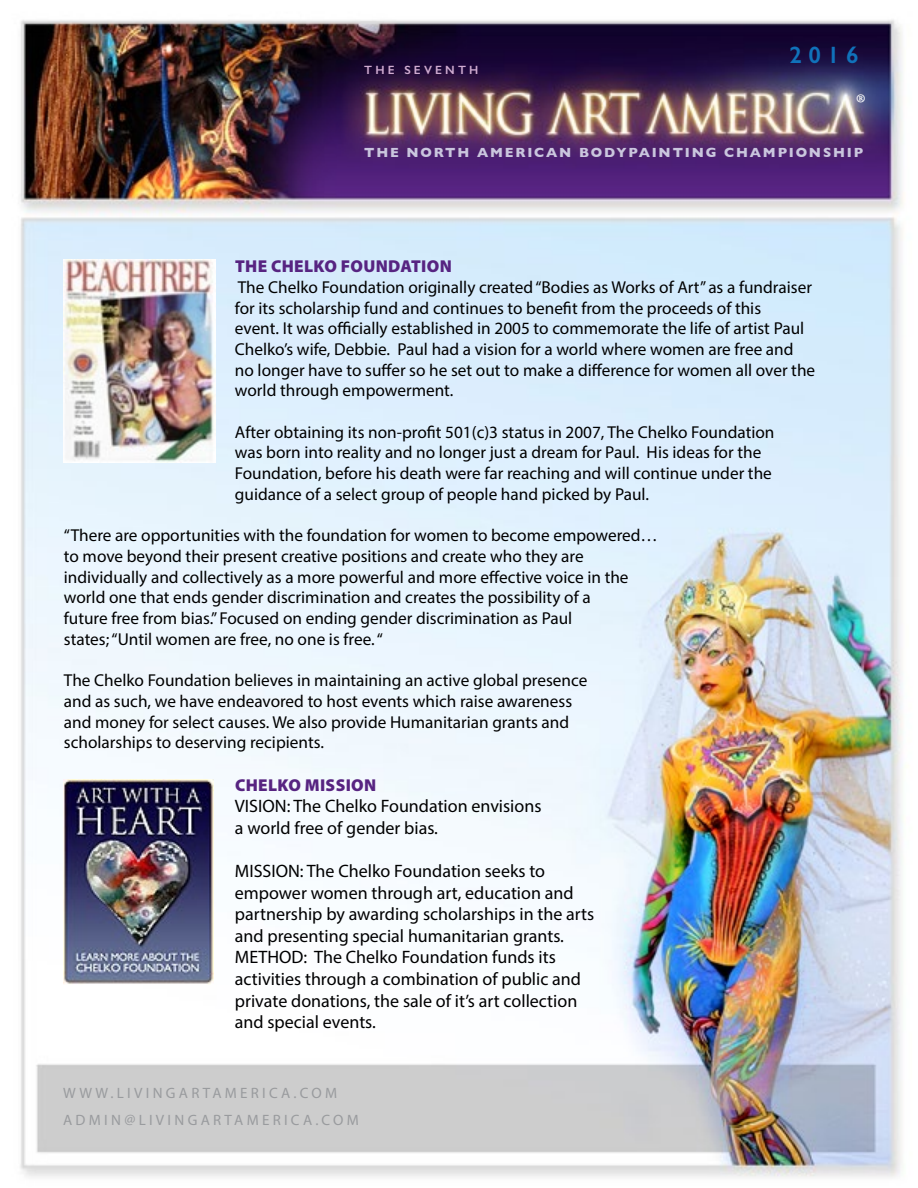
<style>
.page{position:relative;width:918px;height:1188px;background:#fff}
.page>*{position:absolute;margin:0;border:0;box-sizing:border-box;transform-origin:0 0}
.t1{font:31.35px "Minion Pro";color:#fff}
.t2{font:600 23.7px "Gill Sans";color:#1072ba}
.t3{font:18px/21.6px "Myriad Pro";color:#000}
.t4{font:17.25px/20.7px "Myriad Pro";color:#000}
.t5{font:900 17.25px "Myriad Pro";letter-spacing:.02em;color:#572481}
.t6{font:15px/27px "Myriad Pro";letter-spacing:.22em;color:#999b9e}
.t7{font:700 13.5px "Gill Sans";letter-spacing:.135em;color:#cac6de}
.t8{font:600 12px "Gill Sans";letter-spacing:.265em;color:#d0acd1}
</style>
<div class="page">
<img style="left:20px;top:20px;width:884px;height:1158px">
<img style="left:64px;top:259px;width:152px;height:203px">
<img style="left:64px;top:779px;width:150px;height:206px">
<p class="t8" style="left:364px;top:63px;width:116px">THE SEVENTH</p>
<h2 class="t2" style="left:790px;top:41px;width:71px">2016</h2>
<h1 class="t1" style="left:856px;top:84px;width:12px">®</h1>
<p class="t7" style="left:364px;top:142px;width:501px">THE NORTH AMERICAN BODYPAINTING CHAMPIONSHIP</p>
<p class="t5" style="left:235px;top:257px;width:218px">THE CHELKO FOUNDATION</p>
<p class="t4" style="left:235px;top:276px;width:582px">The Chelko Foundation originally created “Bodies as Works of Art” as a fundraiser for its scholarship fund and continues to benefit from the proceeds of this<br>event. It was officially established in 2005 to commemorate the life of artist Paul Chelko’s wife, Debbie. Paul had a vision for a world where women are free and no longer have to suffer so he set out to make a difference for women all over the world through empowerment.</p>
<p class="t4" style="left:235px;top:421px;width:541px">After obtaining its non-profit 501(c)3 status in 2007, The Chelko Foundation was born into reality and no longer just a dream for Paul. His ideas for the Foundation, before his death were far reaching and will continue under the guidance of a select group of people hand picked by Paul.</p>
<p class="t4" style="left:64px;top:525px;width:595px">“There are opportunities with the foundation for women to become empowered… to move beyond their present creative positions and create who they are individually and collectively as a more powerful and more effective voice in the world one that ends gender discrimination and creates the possibility of a<br>future free from bias.” Focused on ending gender discrimination as Paul<br>states; “Until women are free, no one is free. “</p>
<p class="t4" style="left:64px;top:670px;width:525px">The Chelko Foundation believes in maintaining an active global presence and as such, we have endeavored to host events which raise awareness and money for select causes. We also provide Humanitarian grants and scholarships to deserving recipients.</p>
<p class="t5" style="left:235px;top:775px;width:143px">CHELKO MISSION</p>
<p class="t3" style="left:235px;top:795px;width:308px">VISION: The Chelko Foundation envisions a world free of gender bias.</p>
<p class="t3" style="left:235px;top:860px;width:361px">MISSION: The Chelko Foundation seeks to empower women through art, education and partnership by awarding scholarships in the arts and presenting special humanitarian grants.<br>METHOD: The Chelko Foundation funds its activities through a combination of public and private donations, the sale of it’s art collection and special events.</p>
<p class="t6" style="left:63px;top:1080px;width:297px">WWW.LIVINGARTAMERICA.COM<br>ADMIN@LIVINGARTAMERICA.COM</p>
</div>
